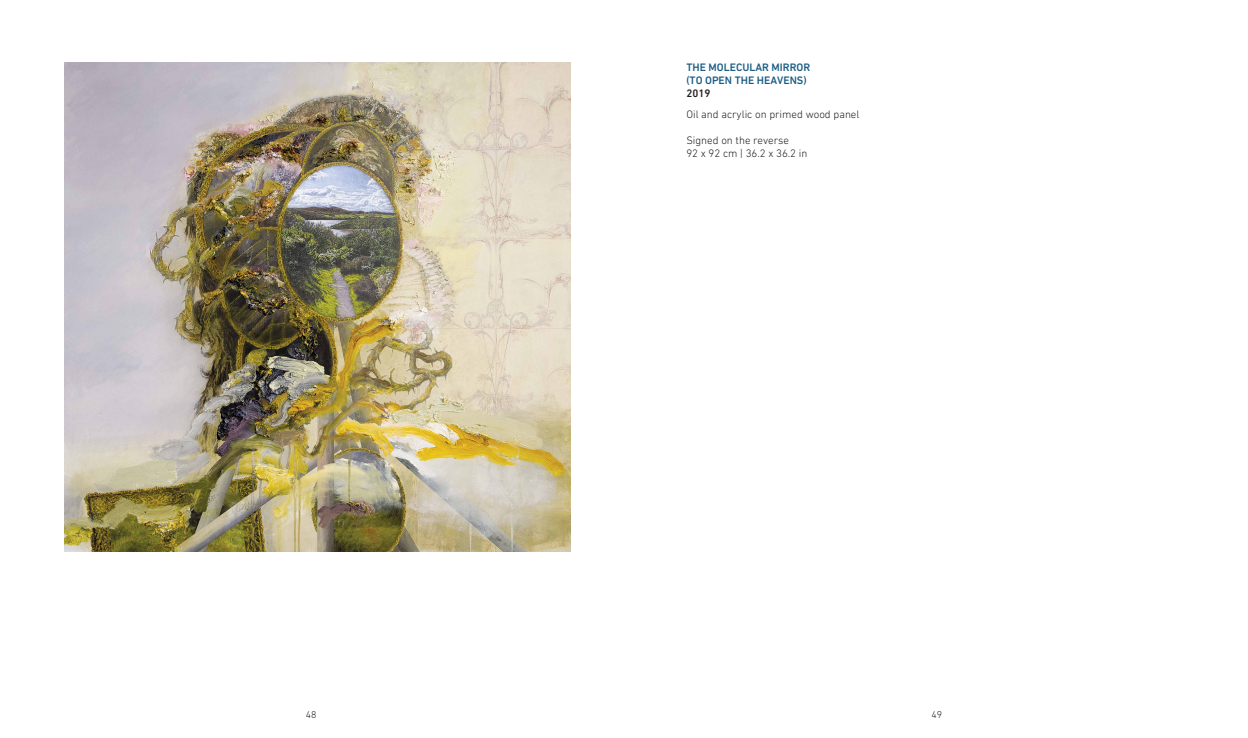
<style>
.page{position:relative;width:1248px;height:738px;background:#fff}
.page>*{position:absolute;margin:0;border:0;box-sizing:border-box;transform-origin:0 0}
.t1{font:300 11px "DIN Next LT Pro";color:#231f20}
.t2{font:500 11px "DIN Next LT Pro";color:#1a5d85}
.t3{font:500 11px "DIN Next LT Pro";color:#231f20}
.t4{font:300 10px "DIN Next LT Pro";color:#231f20}
</style>
<div class="page">
<img style="left:64px;top:62px;width:506px;height:488px">
<p class="t2" style="left:686px;top:60px;width:125px">THE MOLECULAR MIRROR</p>
<p class="t2" style="left:686px;top:73px;width:122px">(TO OPEN THE HEAVENS)</p>
<p class="t3" style="left:686px;top:86px;width:26px">2019</p>
<p class="t1" style="left:686px;top:108px;width:174px">Oil and acrylic on primed wood panel</p>
<p class="t1" style="left:686px;top:134px;width:104px">Signed on the reverse</p>
<p class="t1" style="left:686px;top:147px;width:122px">92 x 92 cm | 36.2 x 36.2 in</p>
<p class="t4" style="left:306px;top:708px;width:12px">48</p>
<p class="t4" style="left:931px;top:708px;width:12px">49</p>
</div>
